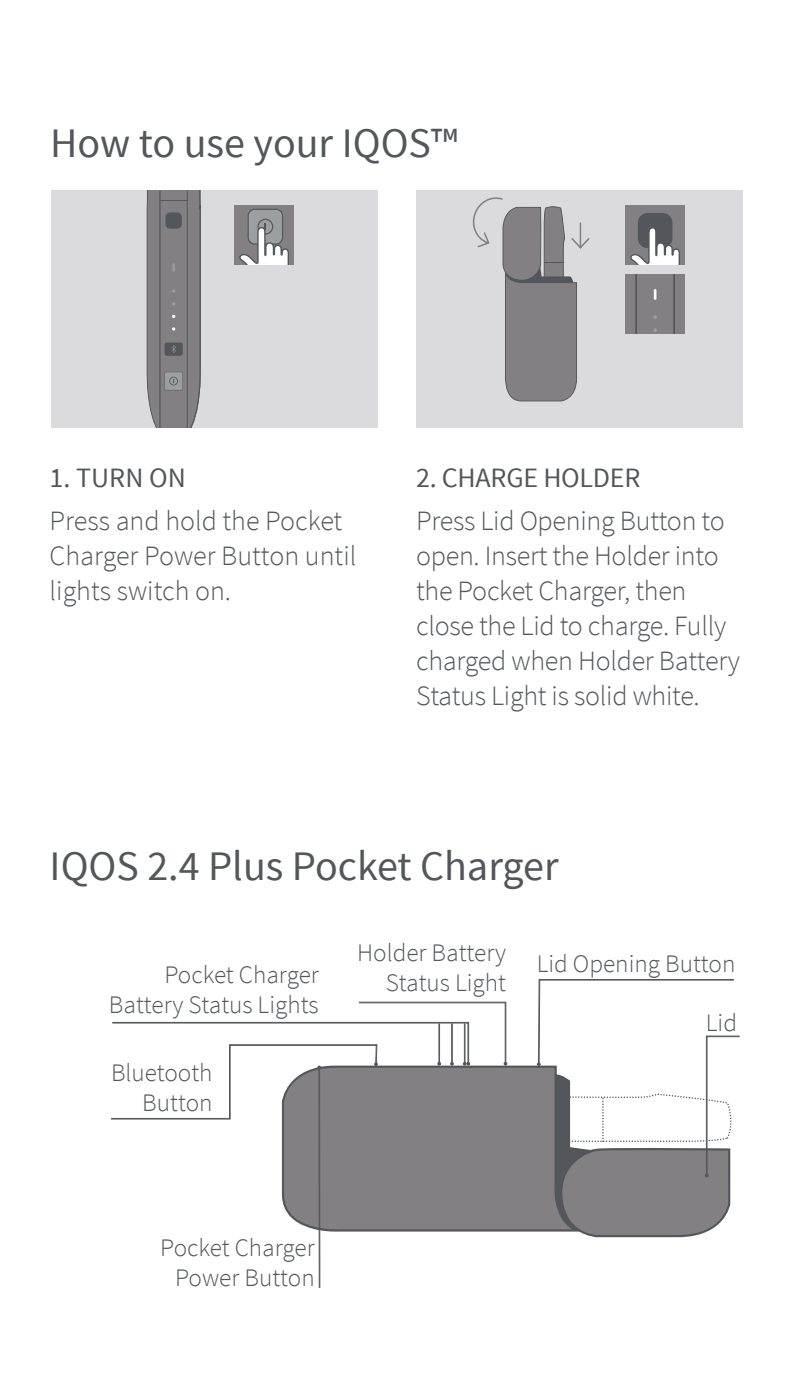
<style>
.page{position:relative;width:794px;height:1389px;background:#fff}
.page>*{position:absolute;margin:0;border:0;box-sizing:border-box;transform-origin:0 0}
.t1{font:42px "Source Sans Pro";color:#53565a}
.t2{font:300 28px/35px "Source Sans Pro";letter-spacing:-.01em;color:#53565a}
.t3{font:28px "Source Sans Pro";letter-spacing:-.01em;color:#53565a}
.t4{font:300 25.2px/30.1px "Source Sans Pro";color:#53565a;text-align:right}
</style>
<div class="page">
<div style="left:52px;top:190px;width:326px;height:238px;background:#dbdbdd"></div>
<svg style="left:234px;top:205px;width:60px;height:59px;background:#98989a"></svg>
<svg style="left:146px;top:190px;width:55px;height:238px;background:#807f82"></svg>
<div style="left:416px;top:190px;width:326px;height:238px;background:#dbdbdd"></div>
<svg style="left:625px;top:274px;width:60px;height:60px;background:#817e81"></svg>
<svg style="left:625px;top:205px;width:60px;height:59px;background:#88878a"></svg>
<svg style="left:472px;top:197px;width:118px;height:204px"></svg>
<div style="left:282px;top:1066px;width:255px;height:167px;background:#838083"></div>
<svg style="left:537px;top:979px;width:203px;height:258px"></svg>
<hr style="left:318px;top:1067px;width:2px;height:221px;background:#53565a">
<svg style="left:111px;top:1002px;width:396px;height:117px"></svg>
<h1 class="t1" style="left:50px;top:117px;width:409px">How to use your IQOSTM</h1>
<p class="t3" style="left:50px;top:460px;width:138px">1. TURN ON</p>
<p class="t2" style="left:50px;top:503px;width:308px">Press and hold the Pocket<br>Charger Power Button until lights switch on.</p>
<p class="t3" style="left:416px;top:460px;width:226px">2. CHARGE HOLDER</p>
<p class="t2" style="left:416px;top:503px;width:325px">Press Lid Opening Button to open. Insert the Holder into the Pocket Charger, then close the Lid to charge. Fully charged when Holder Battery<br>Status Light is solid white.</p>
<h1 class="t1" style="left:50px;top:840px;width:510px">IQOS 2.4 Plus Pocket Charger</h1>
<p class="t4" style="left:109px;top:960px;width:211px">Pocket Charger<br>Battery Status Lights</p>
<p class="t4" style="left:111px;top:1058px;width:103px">Bluetooth<br>Button</p>
<p class="t4" style="left:357px;top:938px;width:150px">Holder Battery<br>Status Light</p>
<p class="t4" style="left:537px;top:949px;width:200px">Lid Opening Button</p>
<p class="t4" style="left:706px;top:1008px;width:33px">Lid</p>
<p class="t4" style="left:160px;top:1233px;width:156px;text-align:center">Pocket Charger<br>Power Button</p>
</div>
